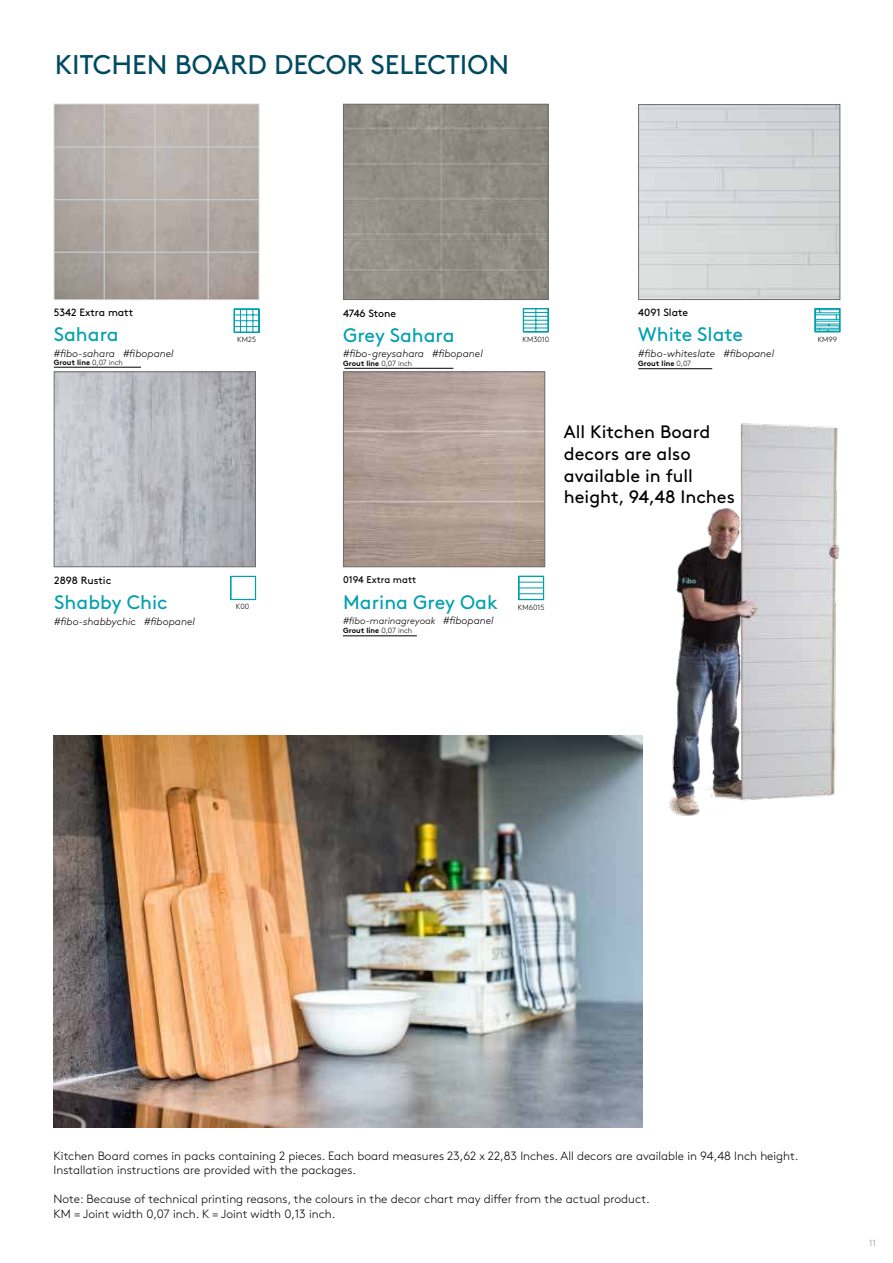
<style>
.page{position:relative;width:893px;height:1263px;background:#fff}
.page>*{position:absolute;margin:0;border:0;box-sizing:border-box;transform-origin:0 0}
.t1{font:27px "Brown";color:#004a61}
.t2{font:19.5px "Brown";color:#00a0af}
.t3{font:18px/21.6px "Brown";color:#000}
.t4{font:300 12px/14.4px "Brown";color:#000}
.t5{font:italic 300 10.5px "Brown";color:#000}
.t6{font:10.5px "Brown";color:#000}
.t7{font:italic 300 9.75px "Brown";color:#000}
.t8{font:9.75px "Brown";color:#000}
.t9{font:300 9px "Brown";color:#939598}
.t10{font:700 7.5px "Brown";color:#000}
.t11{font:300 7.5px "Brown";color:#000}
.s1{font-weight:300}
.s2{font-size:10.5px}
</style>
<div class="page">
<img style="left:56px;top:373px;width:198px;height:192px">
<div style="left:54px;top:371px;width:202px;height:196px;border:1px solid #6d6e71"></div>
<img style="left:345px;top:106px;width:201px;height:192px">
<div style="left:343px;top:104px;width:205px;height:196px;border:1px solid #6d6e71"></div>
<img style="left:56px;top:106px;width:201px;height:192px">
<div style="left:54px;top:104px;width:205px;height:196px;border:1px solid #cbcdce"></div>
<hr style="left:54px;top:252px;width:205px;height:1px;background:#cbcdce">
<hr style="left:54px;top:199px;width:205px;height:1px;background:#cbcdce">
<hr style="left:54px;top:146px;width:205px;height:2px;background:#cbcdce">
<hr style="left:154px;top:104px;width:2px;height:196px;background:#cbcdce">
<hr style="left:208px;top:104px;width:1px;height:196px;background:#cbcdce">
<hr style="left:104px;top:104px;width:1px;height:196px;background:#cbcdce">
<img style="left:640px;top:106px;width:198px;height:192px">
<div style="left:638px;top:104px;width:202px;height:196px;border:1px solid #6d6e71"></div>
<div style="left:343px;top:371px;width:202px;height:196px;border:1px solid #6d6e71"></div>
<img style="left:669px;top:423px;width:171px;height:393px">
<svg style="left:815px;top:308px;width:25px;height:24px"></svg>
<hr style="left:638px;top:368px;width:74px;height:1px;background:#000">
<svg style="left:230px;top:576px;width:26px;height:24px"></svg>
<svg style="left:518px;top:576px;width:26px;height:24px"></svg>
<hr style="left:344px;top:368px;width:109px;height:1px;background:#000">
<svg style="left:523px;top:308px;width:26px;height:25px"></svg>
<hr style="left:54px;top:367px;width:87px;height:1px;background:#000">
<svg style="left:234px;top:309px;width:26px;height:24px"></svg>
<hr style="left:343px;top:635px;width:74px;height:1px;background:#000">
<img style="left:54px;top:736px;width:588px;height:391px">
<h1 class="t1" style="left:55px;top:55px;width:456px">KITCHEN BOARD DECOR SELECTION</h1>
<p class="t6" style="left:54px;top:309px;width:81px">5342 Extra matt</p>
<h2 class="t2" style="left:54px;top:327px;width:66px">Sahara</h2>
<p class="t5" style="left:54px;top:349px;width:121px">#fibo-sahara #fibopanel</p>
<p class="t10" style="left:54px;top:359px;width:71px">Grout line <span class="s1">0,07 inch</span></p>
<p class="t11" style="left:237px;top:337px;width:20px">KM25</p>
<p class="t6" style="left:54px;top:576px;width:59px">2898 Rustic</p>
<h2 class="t2" style="left:54px;top:595px;width:115px">Shabby Chic</h2>
<p class="t5" style="left:54px;top:617px;width:142px">#fibo-shabbychic #fibopanel</p>
<p class="t11" style="left:236px;top:604px;width:15px">K00</p>
<p class="t6" style="left:343px;top:309px;width:55px">4746 Stone</p>
<h2 class="t2" style="left:343px;top:328px;width:113px">Grey Sahara</h2>
<p class="t5" style="left:343px;top:350px;width:141px">#fibo-greysahara #fibopanel</p>
<p class="t10" style="left:343px;top:360px;width:71px">Grout line <span class="s1">0,07 inch</span></p>
<p class="t11" style="left:523px;top:336px;width:28px">KM3010</p>
<p class="t6" style="left:638px;top:309px;width:51px">4091 Slate</p>
<h2 class="t2" style="left:638px;top:327px;width:106px">White Slate</h2>
<p class="t5" style="left:638px;top:349px;width:137px">#fibo-whiteslate #fibopanel</p>
<p class="t10" style="left:638px;top:360px;width:54px">Grout line <span class="s1">0,07</span></p>
<h3 class="t3" style="left:564px;top:423px;width:172px">All Kitchen Board decors are also available in full height, 94,48 Inches</h3>
<p class="t8" style="left:343px;top:576px;width:75px">0194 Extra matt</p>
<h2 class="t2" style="left:343px;top:594px;width:156px">Marina Grey Oak</h2>
<p class="t7" style="left:343px;top:617px;width:152px">#fibo-marinagreyoak <span class="s2">#fibopanel</span></p>
<p class="t10" style="left:343px;top:627px;width:71px">Grout line <span class="s1">0,07 inch</span></p>
<p class="t11" style="left:518px;top:604px;width:28px">KM6015</p>
<p class="t11" style="left:818px;top:336px;width:21px">KM99</p>
<p class="t4" style="left:54px;top:1150px;width:746px">Kitchen Board comes in packs containing 2 pieces. Each board measures 23,62 x 22,83 Inches. All decors are available in 94,48 Inch height.<br>Installation instructions are provided with the packages.</p>
<p class="t4" style="left:54px;top:1193px;width:598px">Note: Because of technical printing reasons, the colours in the decor chart may difer from the actual product.<br>KM = Joint width 0,07 inch. K = Joint width 0,13 inch.</p>
<p class="t9" style="left:869px;top:1239px;width:8px">11</p>
</div>
